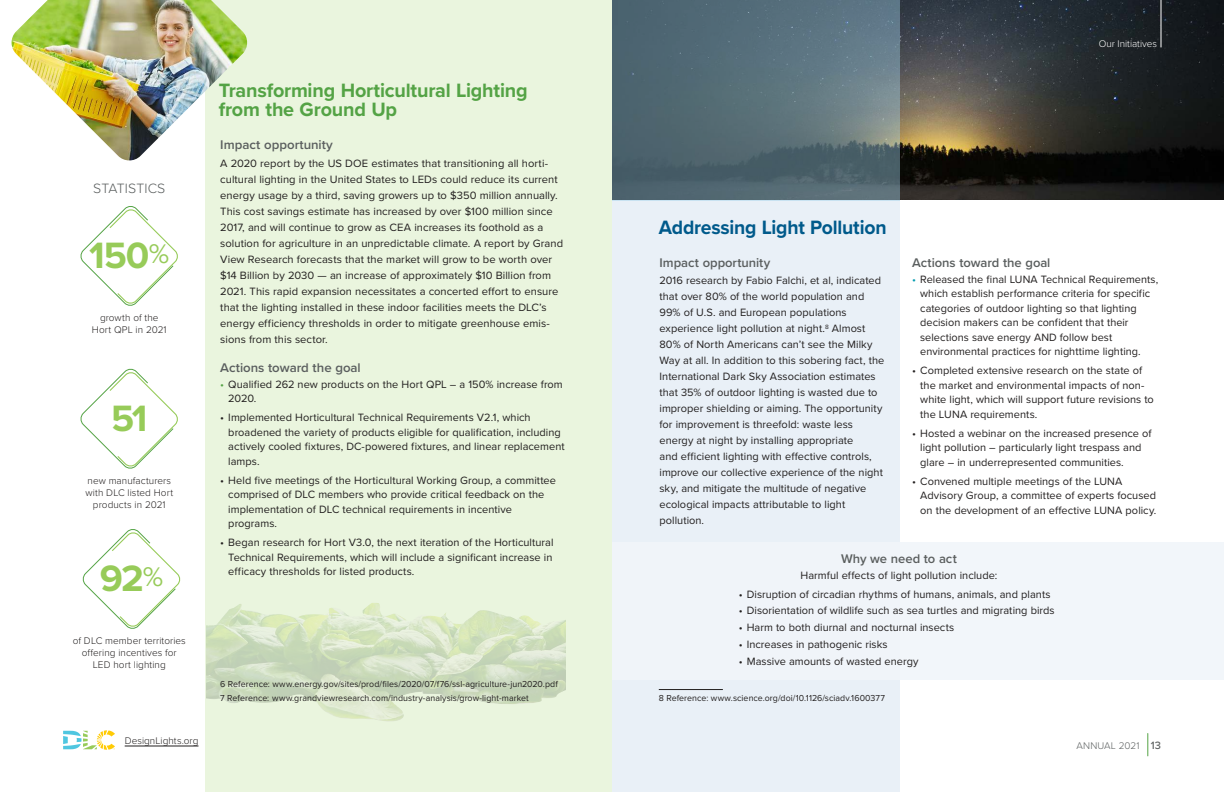
<style>
.page{position:relative;width:1224px;height:792px;background:#fff}
.page>*{position:absolute;margin:0;border:0;box-sizing:border-box;transform-origin:0 0}
.t1{font:700 38px "Proxima Nova";letter-spacing:-.035em;color:#97cb59}
.t2{font:700 20px/19.3px "Proxima Nova";letter-spacing:-.01em;color:#54a345}
.t3{font:700 20px "Proxima Nova";letter-spacing:-.01em;color:#005a8b}
.t4{font:300 14px "Proxima Nova";letter-spacing:.01em;color:#5a5e5e}
.t5{font:600 13px "Proxima Nova";color:#5a5e5e}
.t6{font:11px/16px "Proxima Nova";letter-spacing:.005em;color:#221f1f}
.t7{font:300 10px/12px "Proxima Nova";letter-spacing:.005em;color:#221f1f;text-align:center}
.t8{font:300 10px "Proxima Nova";color:#fff}
.t9{font:300 10px "Proxima Nova";letter-spacing:.015em;color:#5a5e5e}
.t10{font:9px/14px "Proxima Nova";letter-spacing:.01em;color:#221f1f}
.s1{font-weight:400;font-size:28px}
.s2{color:#54a345}
.s3{color:#009baf}
.s4{font-weight:500;font-size:11px}
</style>
<div class="page">
<div style="left:612px;top:0;width:288px;height:792px;background:#e9f0f7"></div>
<img style="left:900px;top:0;width:324px;height:200px">
<svg style="left:612px;top:0;width:288px;height:200px;background:#566d77"></svg>
<div style="left:900px;top:542px;width:324px;height:138px;background:#f2f6fa"></div>
<div style="left:612px;top:542px;width:287px;height:138px;background:#f0f4f9"></div>
<svg style="left:80px;top:206px;width:98px;height:100px"></svg>
<svg style="left:82px;top:529px;width:99px;height:100px"></svg>
<svg style="left:80px;top:368px;width:98px;height:101px"></svg>
<hr style="left:125px;top:746px;width:73px;height:1px;background:#221f1f">
<svg style="left:63px;top:730px;width:52px;height:20px"></svg>
<div style="left:205px;top:0;width:407px;height:792px;background:#eaf5de"></div>
<img style="left:11px;top:0;width:237px;height:161px">
<img style="left:206px;top:603px;width:359px;height:118px">
<svg style="left:1148px;top:733px;width:1px;height:23px"></svg>
<hr style="left:659px;top:689px;width:64px;height:1px;background:#221f1f">
<hr style="left:1161px;top:0;width:1px;height:47px;background:#fff">
<p class="t4" style="left:93px;top:182px;width:74px">STATISTICS</p>
<h1 class="t1" style="left:89px;top:239px;width:82px">150<span class="s1">%</span></h1>
<p class="t7" style="left:92px;top:312px;width:76px">growth of the<br>Hort QPL in 2021</p>
<h1 class="t1" style="left:111px;top:402px;width:38px">51</h1>
<p class="t7" style="left:86px;top:475px;width:89px">new manufacturers with DLC listed Hort products in 2021</p>
<h1 class="t1" style="left:100px;top:562px;width:65px">92<span class="s1">%</span></h1>
<p class="t7" style="left:73px;top:636px;width:115px">of DLC member territories offering incentives for<br>LED hort lighting</p>
<h2 class="t2" style="left:219px;top:82px;width:310px">Transforming Horticultural Lighting from the Ground Up</h2>
<p class="t5" style="left:220px;top:139px;width:114px">Impact opportunity</p>
<p class="t6" style="left:220px;top:156px;width:344px">A 2020 report by the US DOE estimates that transitioning all horti&shy;cultural lighting in the United States to LEDs could reduce its current energy usage by a third, saving growers up to $350 million annually.<br>This cost savings estimate has increased by over $100 million since 2017, and will continue to grow as CEA increases its foothold as a solution for agriculture in an unpredictable climate. A report by Grand View Research forecasts that the market will grow to be worth over $14 Billion by 2030 — an increase of approximately $10 Billion from 2021. This rapid expansion necessitates a concerted effort to ensure that the lighting installed in these indoor facilities meets the DLC’s energy efficiency thresholds in order to mitigate greenhouse emis&shy;sions from this sector.</p>
<p class="t5" style="left:220px;top:362px;width:142px">Actions toward the goal</p>
<p class="t6" style="left:228px;top:377px;width:336px;line-height:14.5px;text-indent:-8px"><span class="s2">•</span> Qualified 262 new products on the Hort QPL – a 150% increase from<br>2020.</p>
<p class="t6" style="left:228px;top:411px;width:338px;line-height:14.5px;text-indent:-8px">• Implemented Horticultural Technical Requirements V2.1, which broadened the variety of products eligible for qualification, including actively cooled fixtures, DC-powered fixtures, and linear replacement lamps.</p>
<p class="t6" style="left:228px;top:473px;width:329px;line-height:14.5px;text-indent:-8px">• Held five meetings of the Horticultural Working Group, a committee comprised of DLC members who provide critical feedback on the implementation of DLC technical requirements in incentive programs.</p>
<p class="t6" style="left:228px;top:536px;width:327px;line-height:14.5px;text-align:justify;text-indent:-8px">• Began research for Hort V3.0, the next iteration of the Horticultural Technical Requirements, which will include a significant increase in efficacy thresholds for listed products.</p>
<p class="t10" style="left:220px;top:677px;width:339px">6 Reference: www.energy.gov/sites/prod/files/2020/07/f76/ssl-agriculture-jun2020.pdf<br>7 Reference: www.grandviewresearch.com/industry-analysis/grow-light-market</p>
<p class="t8" style="left:1099px;top:39px;width:60px">Our Initiatives</p>
<h2 class="t3" style="left:659px;top:219px;width:229px">Addressing Light Pollution</h2>
<p class="t5" style="left:660px;top:257px;width:112px">Impact opportunity</p>
<p class="t6" style="left:660px;top:273px;width:226px">2016 research by Fabio Falchi, et al, indicated that over 80% of the world population and 99% of U.S. and European populations experience light pollution at night.<sup>8</sup> Almost 80% of North Americans can’t see the Milky Way at all. In addition to this sobering fact, the International Dark Sky Association estimates that 35% of outdoor lighting is wasted due to improper shielding or aiming. The opportunity for improvement is threefold: waste less energy at night by installing appropriate<br>and efficient lighting with effective controls, improve our collective experience of the night sky, and mitigate the multitude of negative ecological impacts attributable to light pollution.</p>
<p class="t5" style="left:912px;top:257px;width:140px">Actions toward the goal</p>
<p class="t6" style="left:920px;top:272px;width:240px;line-height:14.5px;text-indent:-8px"><span class="s3">•</span> Released the final LUNA Technical Requirements, which establish performance criteria for specific categories of outdoor lighting so that lighting decision makers can be confident that their selections save energy AND follow best environmental practices for nighttime lighting.</p>
<p class="t6" style="left:920px;top:364px;width:235px;line-height:14.5px;text-indent:-8px">• Completed extensive research on the state of the market and environmental impacts of non&shy;white light, which will support future revisions to the LUNA requirements.</p>
<p class="t6" style="left:920px;top:426px;width:233px;line-height:14.5px;text-indent:-8px">• Hosted a webinar on the increased presence of light pollution – particularly light trespass and glare – in underrepresented communities.</p>
<p class="t6" style="left:920px;top:474px;width:238px;line-height:14.5px;text-indent:-8px">• Convened multiple meetings of the LUNA<br>Advisory Group, a committee of experts focused on the development of an effective LUNA policy.</p>
<p class="t5" style="left:841px;top:553px;width:117px">Why we need to act</p>
<p class="t6" style="left:801px;top:568px;width:198px">Harmful effects of light pollution include:</p>
<p class="t6" style="left:739px;top:587px;width:313px">• Disruption of circadian rhythms of humans, animals, and plants</p>
<p class="t6" style="left:739px;top:603px;width:317px">• Disorientation of wildlife such as sea turtles and migrating birds</p>
<p class="t6" style="left:739px;top:620px;width:217px">• Harm to both diurnal and nocturnal insects</p>
<p class="t6" style="left:739px;top:637px;width:150px">• Increases in pathogenic risks</p>
<p class="t6" style="left:739px;top:654px;width:181px">• Massive amounts of wasted energy</p>
<p class="t10" style="left:659px;top:691px;width:228px">8 Reference: www.science.org/doi/10.1126/sciadv.1600377</p>
<p class="t7" style="left:125px;top:736px;width:75px">DesignLights.org</p>
<p class="t9" style="left:1077px;top:741px;width:86px">ANNUAL 2021 <span class="s4">13</span></p>
</div>
